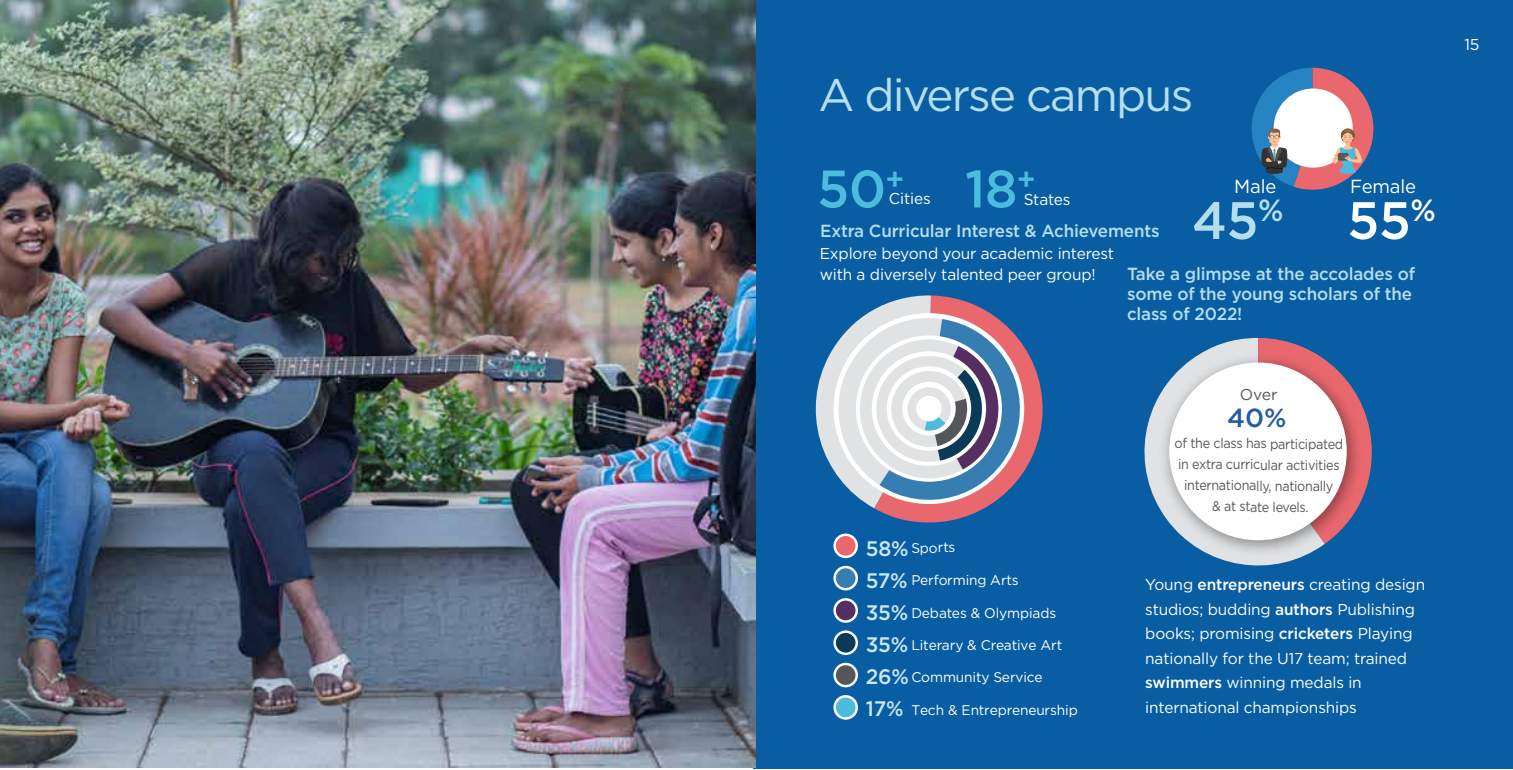
<style>
.page{position:relative;width:1513px;height:770px;background:#fff}
.page>*{position:absolute;margin:0;border:0;box-sizing:border-box;transform-origin:0 0}
.t1{font:500 52.68px "Gotham";color:#4dbbdd}
.t2{font:500 52.5px "Gotham";color:#b5deed}
.t3{font:500 52.5px "Gotham";color:#fff}
.t4{font:45.5px "Gotham";letter-spacing:-.04em;color:#b5deed}
.t5{font:500 30.62px "Gotham";color:#4dbbdd}
.t6{font:500 30.62px "Gotham";color:#fff}
.t7{font:500 26.25px "Gotham";color:#255ca1}
.t8{font:500 21px/32px "Gotham";letter-spacing:-.015em;color:#cae7f2;text-align:justify}
.t9{font:18.9px "Gotham";letter-spacing:-.01em;color:#fff}
.t10{font:500 17.5px/19.9px "Gotham";letter-spacing:-.01em;color:#b5deed}
.t11{font:15.75px/24.5px "Gotham";letter-spacing:-.01em;color:#fff}
.t12{font:15.75px "Gotham";color:#54565b}
.t13{font:14px "Gotham";letter-spacing:-.005em;color:#fff}
.t14{font:14px/21px "Gotham";letter-spacing:-.025em;color:#54565b;text-align:center;scale:.9 1}
.s1{font-weight:500;font-size:52.68px;color:#4dbbdd}
.s2{font-weight:500}
</style>
<div class="page">
<div style="left:753px;top:0;width:760px;height:768px;background:#085da3"></div>
<svg style="left:1251px;top:68px;width:122px;height:121px"></svg>
<svg style="left:1144px;top:338px;width:137px;height:228px"></svg>
<svg style="left:1258px;top:338px;width:114px;height:134px"></svg>
<img style="left:1153px;top:346px;width:217px;height:217px">
<div style="left:1169px;top:362px;width:178px;height:178px;background:#fff;border-radius:50%"></div>
<svg style="left:815px;top:295px;width:228px;height:228px"></svg>
<div style="left:916px;top:395px;width:26px;height:26px;background:#fff;border-radius:50%"></div>
<svg style="left:833px;top:533px;width:25px;height:24px"></svg>
<svg style="left:833px;top:565px;width:25px;height:25px"></svg>
<svg style="left:833px;top:597px;width:25px;height:25px"></svg>
<svg style="left:833px;top:630px;width:25px;height:24px"></svg>
<svg style="left:833px;top:662px;width:25px;height:25px"></svg>
<svg style="left:833px;top:694px;width:25px;height:25px"></svg>
<div style="left:836px;top:535px;width:20px;height:20px;background:#e9686e;border-radius:50%"></div>
<div style="left:836px;top:568px;width:20px;height:19px;background:#367eb2;border-radius:50%"></div>
<div style="left:836px;top:600px;width:20px;height:20px;background:#552f61;border-radius:50%"></div>
<div style="left:836px;top:632px;width:20px;height:20px;background:#093b59;border-radius:50%"></div>
<div style="left:836px;top:664px;width:20px;height:20px;background:#54565b;border-radius:50%"></div>
<div style="left:836px;top:697px;width:20px;height:19px;background:#4dbbdd;border-radius:50%"></div>
<img style="left:0;top:0;width:756px;height:767px">
<h3 class="t4" style="left:819px;top:74px;width:376px">A diverse campus</h3>
<p class="t11" style="left:817px;top:186px;width:115px"><span class="s1">50</span><sup>+</sup>Cities</p>
<p class="t9" style="left:1234px;top:178px;width:44px">Male</p>
<p class="t9" style="left:1350px;top:178px;width:68px">Female</p>
<h1 class="t1" style="left:965px;top:165px;width:54px">18</h1>
<h3 class="t5" style="left:1017px;top:165px;width:21px">+</h3>
<p class="t11" style="left:1024px;top:188px;width:48px">States</p>
<h2 class="t2" style="left:1192px;top:197px;width:93px">45<sup>%</sup></h2>
<h3 class="t6" style="left:1410px;top:197px;width:27px">%</h3>
<h2 class="t3" style="left:1347px;top:197px;width:65px">55</h2>
<p class="t10" style="left:820px;top:221px;width:341px">Extra Curricular Interest &amp; Achievements</p>
<p class="t11" style="left:820px;top:244px;width:296px;line-height:21px">Explore beyond your academic interest with a diversely talented peer group!</p>
<p class="t10" style="left:1127px;top:265px;width:290px">Take a glimpse at the accolades of some of the young scholars of the class of 2022!</p>
<h3 class="t8" style="left:866px;top:533px;width:45px">58% 57% 35% 35% 26% 17%</h3>
<p class="t13" style="left:911px;top:541px;width:45px;rotate:-1deg">Sports</p>
<p class="t13" style="left:911px;top:573px;width:109px">Performing Arts</p>
<p class="t13" style="left:911px;top:606px;width:147px">Debates &amp; Olympiads</p>
<p class="t13" style="left:911px;top:638px;width:152px">Literary &amp; Creative Art</p>
<p class="t13" style="left:911px;top:670px;width:133px">Community Service</p>
<p class="t13" style="left:911px;top:703px;width:168px">Tech &amp; Entrepreneurship</p>
<p class="t12" style="left:1240px;top:387px;width:39px">Over</p>
<h3 class="t7" style="left:1227px;top:406px;width:61px">40%</h3>
<p class="t14" style="left:1175px;top:433px;width:189px">of the class has participated in extra curricular activities internationally, nationally<br>&amp; at state levels.</p>
<p class="t11" style="left:1145px;top:572px;width:281px">Young <span class="s2">entrepreneurs</span> creating design studios; budding <span class="s2">authors</span> Publishing books; promising <span class="s2">cricketers</span> Playing nationally for the U17 team; trained <span class="s2">swimmers</span> winning medals in international championships</p>
<p class="t11" style="left:1465px;top:33px;width:16px">15</p>
</div>
